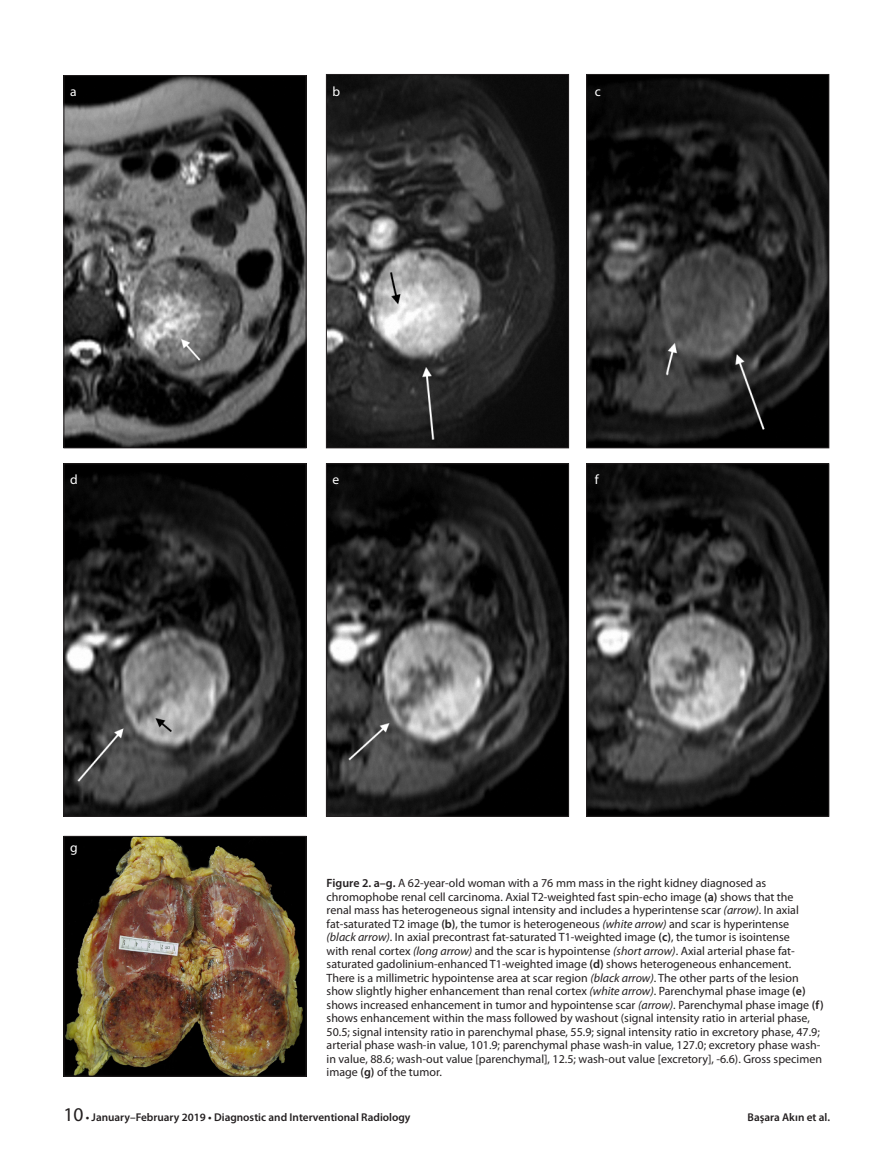
<style>
.page{position:relative;width:893px;height:1170px;background:#fff}
.page>*{position:absolute;margin:0;border:0;box-sizing:border-box;transform-origin:0 0}
.t1{font:13.5px "Myriad Pro";color:#fff}
.t2{font:12px/13.5px "Myriad Pro";color:#231f20}
.t3{font:600 11.25px "Myriad Pro";color:#231f20}
.s1{font-weight:600}
.s2{font-style:italic}
.s3{font-weight:400;font-size:19.5px}
</style>
<div class="page">
<img style="left:66px;top:838px;width:238px;height:236px">
<div style="left:64px;top:836px;width:242px;height:240px;border:1px solid #231f20"></div>
<img style="left:66px;top:465px;width:238px;height:349px">
<div style="left:64px;top:463px;width:242px;height:353px;border:1px solid #231f20"></div>
<img style="left:66px;top:77px;width:238px;height:369px">
<div style="left:64px;top:75px;width:242px;height:373px;border:1px solid #231f20"></div>
<img style="left:328px;top:465px;width:239px;height:349px">
<div style="left:326px;top:463px;width:243px;height:353px;border:1px solid #231f20"></div>
<img style="left:328px;top:76px;width:239px;height:370px">
<div style="left:326px;top:74px;width:243px;height:374px;border:1px solid #231f20"></div>
<img style="left:588px;top:465px;width:239px;height:349px">
<div style="left:586px;top:463px;width:243px;height:353px;border:1px solid #231f20"></div>
<img style="left:588px;top:76px;width:239px;height:370px">
<div style="left:586px;top:74px;width:243px;height:374px;border:1px solid #231f20"></div>
<p class="t1" style="left:70px;top:83px;width:8px">a</p>
<p class="t1" style="left:70px;top:471px;width:9px">d</p>
<p class="t1" style="left:70px;top:838px;width:9px">g</p>
<p class="t1" style="left:332px;top:83px;width:9px">b</p>
<p class="t1" style="left:332px;top:471px;width:8px">e</p>
<p class="t1" style="left:595px;top:83px;width:8px">c</p>
<p class="t1" style="left:595px;top:471px;width:5px">f</p>
<p class="t2" style="left:327px;top:876px;width:499px"><span class="s1">Figure 2. a–g.</span> A 62-year-old woman with a 76 mm mass in the right kidney diagnosed as chromophobe renal cell carcinoma. Axial T2-weighted fast spin-echo image <span class="s1">(a)</span> shows that the<br>renal mass has heterogeneous signal intensity and includes a hyperintense scar <span class="s2">(arrow)</span>. In axial fat-saturated T2 image <span class="s1">(b)</span>, the tumor is heterogeneous <span class="s2">(white arrow)</span> and scar is hyperintense<br><span class="s2">(black arrow)</span>. In axial precontrast fat-saturated T1-weighted image <span class="s1">(c)</span>, the tumor is isointense<br>with renal cortex <span class="s2">(long arrow)</span> and the scar is hypointense <span class="s2">(short arrow)</span>. Axial arterial phase fat&shy;saturated gadolinium-enhanced T1-weighted image <span class="s1">(d)</span> shows heterogeneous enhancement.<br>There is a millimetric hypointense area at scar region <span class="s2">(black arrow)</span>. The other parts of the lesion show slightly higher enhancement than renal cortex <span class="s2">(white arrow)</span>. Parenchymal phase image <span class="s1">(e) </span>shows increased enhancement in tumor and hypointense scar <span class="s2">(arrow)</span>. Parenchymal phase image <span class="s1">(f) </span>shows enhancement within the mass followed by washout (signal intensity ratio in arterial phase, 50.5; signal intensity ratio in parenchymal phase, 55.9; signal intensity ratio in excretory phase, 47.9; arterial phase wash-in value, 101.9; parenchymal phase wash-in value, 127.0; excretory phase wash&shy;in value, 88.6; wash-out value [parenchymal], 12.5; wash-out value [excretory], -6.6). Gross specimen image <span class="s1">(g)</span> of the tumor.</p>
<p class="t3" style="left:63px;top:1109px;width:349px"><span class="s3">10</span> • January–February 2019 • Diagnostic and Interventional Radiology</p>
<p class="t3" style="left:747px;top:1109px;width:84px">Başara Akın et al.</p>
</div>
